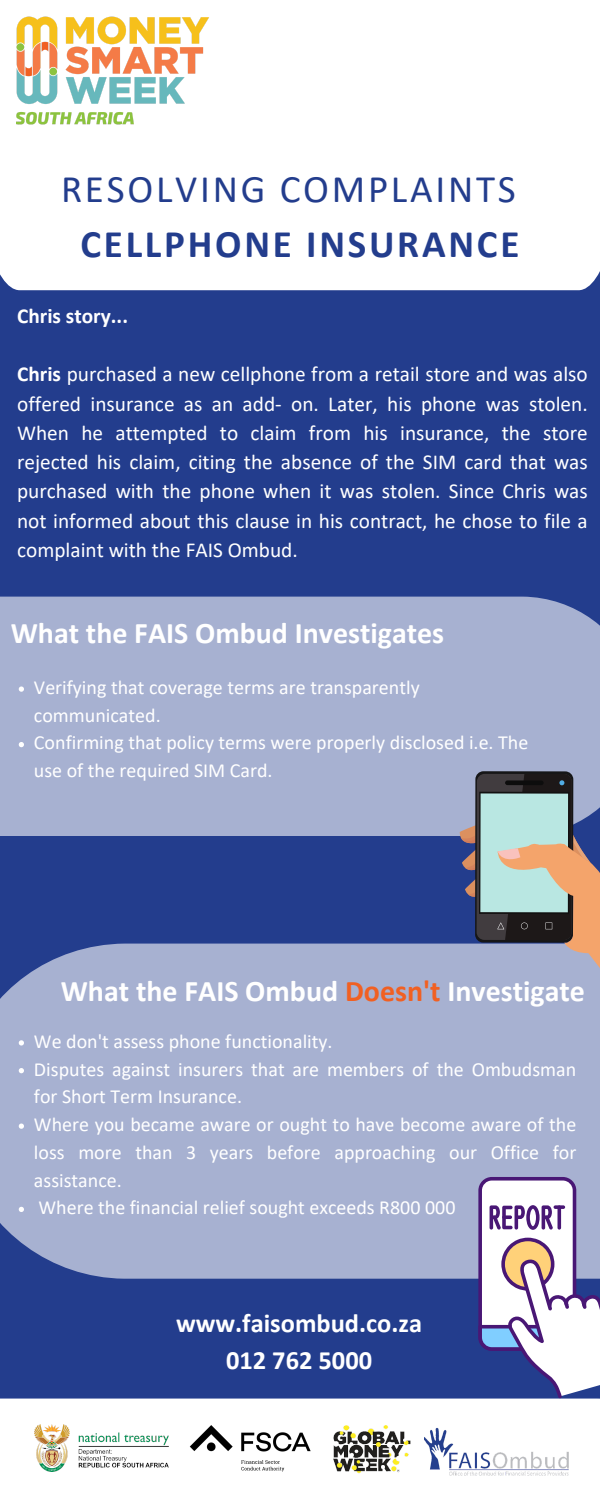
<style>
.page{position:relative;width:600px;height:1500px;background:#233d8d}
.page>*{position:absolute;margin:0;border:0;box-sizing:border-box;transform-origin:0 0}
.t1{font:39.1px/54.2px "Calibri";letter-spacing:.07em;color:#233d8d;text-align:center}
.t2{font:700 30px "Calibri";color:#fff}
.t3{font:700 26.5px "Calibri";color:#fff}
.t4{font:21.3px/29.2px "Calibri";color:#fff;text-align:justify}
.t5{font:700 21.3px "Calibri";color:#fff}
.t6{font:20px/27.8px "Calibri";color:#fff}
.s1{font-weight:700}
.s2{color:#f16022}
</style>
<div class="page">
<div style="left:0;top:597px;width:600px;height:239px;background:#a7b1d1"></div>
<div style="left:0;top:944px;width:600px;height:335px;background:#a7b1d1"></div>
<div style="left:0;top:0;width:600px;height:290px;background:#fff"></div>
<img style="left:17px;top:15px;width:201px;height:114px">
<div style="left:0;top:1399px;width:600px;height:101px;background:#fff"></div>
<svg style="left:458px;top:771px;width:142px;height:197px"></svg>
<svg style="left:478px;top:1177px;width:122px;height:221px"></svg>
<svg style="left:19px;top:686px;width:5px;height:6px"></svg>
<svg style="left:19px;top:742px;width:5px;height:5px"></svg>
<svg style="left:19px;top:1040px;width:5px;height:6px"></svg>
<svg style="left:19px;top:1068px;width:5px;height:5px"></svg>
<svg style="left:19px;top:1124px;width:5px;height:5px"></svg>
<svg style="left:19px;top:1207px;width:5px;height:5px"></svg>
<img style="left:34px;top:1425px;width:135px;height:46px">
<img style="left:189px;top:1425px;width:122px;height:47px">
<img style="left:333px;top:1425px;width:78px;height:49px">
<img style="left:424px;top:1428px;width:145px;height:48px">
<p class="t1" style="left:61px;top:165px;width:460px">RESOLVING COMPLAINTS<br><span class="s1">CELLPHONE INSURANCE</span></p>
<p class="t5" style="left:17px;top:307px;width:112px">Chris story...</p>
<p class="t4" style="left:17px;top:361px;width:572px"><span class="s1">Chris</span> purchased a new cellphone from a retail store and was also offered insurance as an add- on. Later, his phone was stolen.<br>When he attempted to claim from his insurance, the store rejected his claim, citing the absence of the SIM card that was purchased with the phone when it was stolen. Since Chris was not informed about this clause in his contract, he chose to file a complaint with the FAIS Ombud.</p>
<p class="t2" style="left:11px;top:621px;width:435px">What the FAIS Ombud Investigates</p>
<p class="t6" style="left:34px;top:675px;width:387px">Verifying that coverage terms are transparently communicated.</p>
<p class="t6" style="left:34px;top:731px;width:496px">Confirming that policy terms were properly disclosed i.e. The use of the required SIM Card.</p>
<p class="t2" style="left:61px;top:979px;width:526px">What the FAIS Ombud <span class="s2">Doesn't</span> Investigate</p>
<p class="t6" style="left:34px;top:1029px;width:300px">We don't assess phone functionality.</p>
<p class="t6" style="left:34px;top:1057px;width:544px">Disputes against insurers that are members of the Ombudsman for Short Term Insurance.</p>
<p class="t6" style="left:34px;top:1112px;width:544px;text-align:justify">Where you became aware or ought to have become aware of the loss more than 3 years before approaching our Office for assistance.</p>
<p class="t6" style="left:39px;top:1195px;width:418px">Where the financial relief sought exceeds R800 000</p>
<p class="t3" style="left:176px;top:1313px;width:248px">www.faisombud.co.za</p>
<p class="t3" style="left:226px;top:1349px;width:148px">012 762 5000</p>
</div>
